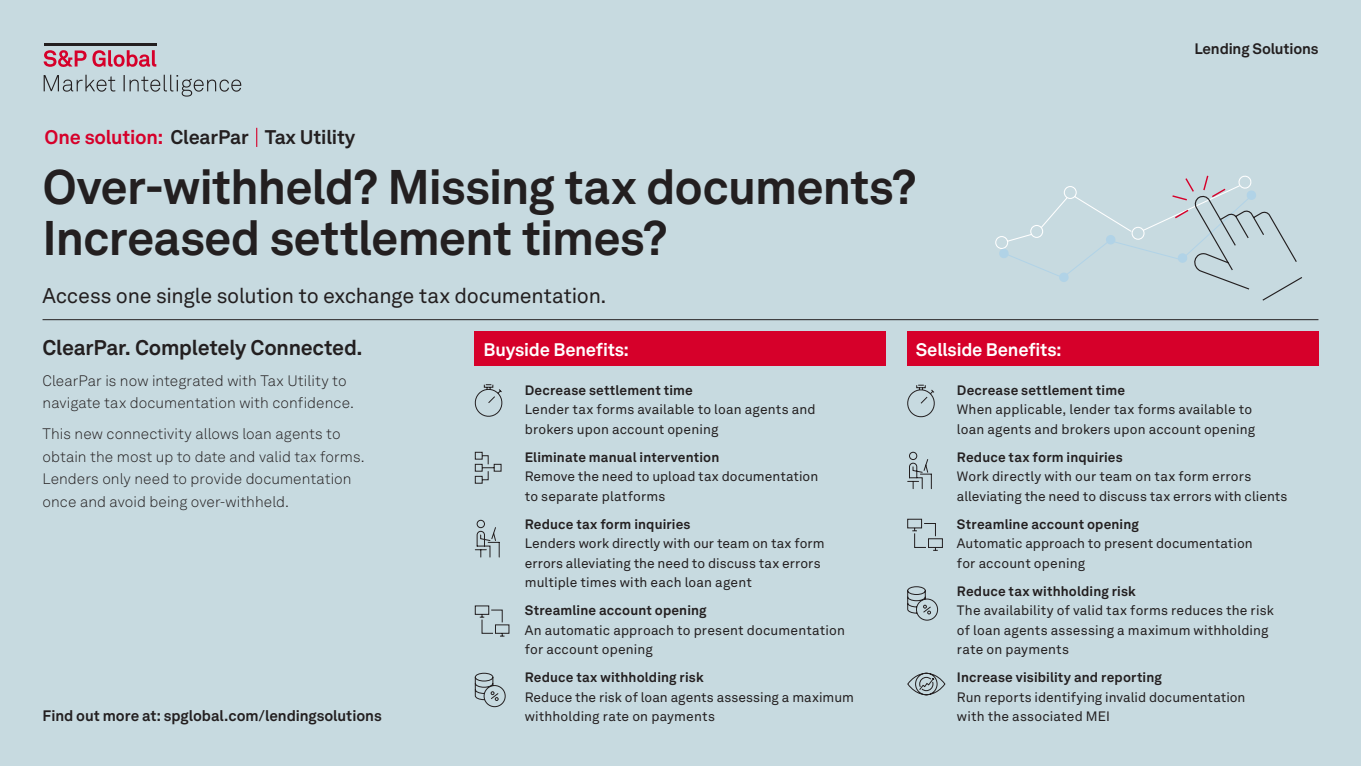
<style>
.page{position:relative;width:1361px;height:766px;background:#fff}
.page>*{position:absolute;margin:0;border:0;box-sizing:border-box;transform-origin:0 0}
._03_Headline{font:700 48px/51px "Akkurat LL";letter-spacing:-.015em;color:#231f20}
._06_Intro{font:21px "Akkurat LL";letter-spacing:-.015em;color:#231f20}
._01_Body_copy{font:700 21px "Akkurat LL";letter-spacing:-.015em;color:#231f20}
.headline_text{font:700 19.5px "Akkurat LL";letter-spacing:-.01em;color:#231f20}
.headline_text-2{font:700 18px "Akkurat LL";letter-spacing:-.01em;color:#fff}
._01_Body_copy-2{font:300 15px/22.5px "Akkurat LL";letter-spacing:.005em;color:#231f20}
.headline_text-3{font:700 15px "Akkurat LL";letter-spacing:-.005em;color:#231f20}
._01_Body_copy-3{font:13.5px/19.5px "Akkurat LL";letter-spacing:.01em;color:#231f20}
.s1{color:#d6002a}
.s2{font-weight:700}
</style>
<div class="page">
<div style="left:0;top:0;width:1361px;height:765px;background:#c7dae0"></div>
<svg style="left:44px;top:75px;width:197px;height:22px"></svg>
<svg style="left:44px;top:50px;width:112px;height:17px"></svg>
<hr style="left:44px;top:43px;width:112px;height:2px;background:#231f20">
<svg style="left:256px;top:128px;width:1px;height:19px"></svg>
<div style="left:475px;top:332px;width:411px;height:34px;background:#d6002a"></div>
<div style="left:907px;top:332px;width:411px;height:34px;background:#d6002a"></div>
<svg style="left:995px;top:175px;width:307px;height:126px"></svg>
<hr style="left:43px;top:319px;width:1275px;height:1px;background:#231f20">
<svg style="left:907px;top:518px;width:36px;height:33px"></svg>
<svg style="left:474px;top:384px;width:29px;height:33px"></svg>
<svg style="left:907px;top:384px;width:28px;height:34px"></svg>
<svg style="left:907px;top:672px;width:39px;height:23px"></svg>
<svg style="left:474px;top:519px;width:26px;height:38px"></svg>
<svg style="left:907px;top:586px;width:31px;height:34px"></svg>
<svg style="left:907px;top:451px;width:25px;height:38px"></svg>
<svg style="left:474px;top:605px;width:36px;height:31px"></svg>
<svg style="left:474px;top:672px;width:32px;height:35px"></svg>
<svg style="left:474px;top:451px;width:28px;height:33px"></svg>
<p class="headline_text-3" style="left:1194px;top:37px;width:126px">Lending Solutions</p>
<p class="headline_text" style="left:45px;top:122px;width:312px"><span class="s1">One solution:</span> ClearPar Tax Utility</p>
<p class="_03_Headline" style="left:43px;top:158px;width:876px">Over-withheld? Missing tax documents?<br>Increased settlement times?</p>
<p class="_06_Intro" style="left:43px;top:280px;width:565px">Access one single solution to exchange tax documentation.</p>
<p class="_01_Body_copy" style="left:43px;top:331px;width:322px">ClearPar. Completely Connected.</p>
<p class="_01_Body_copy-2" style="left:43px;top:369px;width:313px">ClearPar is now integrated with Tax Utility to navigate tax documentation with confidence.</p>
<p class="_01_Body_copy-2" style="left:43px;top:422px;width:324px">This new connectivity allows loan agents to obtain the most up to date and valid tax forms.<br>Lenders only need to provide documentation once and avoid being over-withheld.</p>
<p class="headline_text-2" style="left:483px;top:335px;width:147px">Buyside Benefits:</p>
<p class="headline_text-2" style="left:916px;top:335px;width:147px">Sellside Benefits:</p>
<p class="_01_Body_copy-3" style="left:525px;top:379px;width:292px"><span class="s2">Decrease settlement time<br></span>Lender tax forms available to loan agents and brokers upon account opening</p>
<p class="_01_Body_copy-3" style="left:525px;top:446px;width:295px"><span class="s2">Eliminate manual intervention<br></span>Remove the need to upload tax documentation to separate platforms</p>
<p class="_01_Body_copy-3" style="left:525px;top:513px;width:301px"><span class="s2">Reduce tax form inquiries<br></span>Lenders work directly with our team on tax form errors alleviating the need to discuss tax errors multiple times with each loan agent</p>
<p class="_01_Body_copy-3" style="left:525px;top:600px;width:322px"><span class="s2">Streamline account opening<br></span>An automatic approach to present documentation for account opening</p>
<p class="_01_Body_copy-3" style="left:525px;top:667px;width:331px"><span class="s2">Reduce tax withholding risk<br></span>Reduce the risk of loan agents assessing a maximum withholding rate on payments</p>
<p class="_01_Body_copy-3" style="left:957px;top:379px;width:300px"><span class="s2">Decrease settlement time<br></span>When applicable, lender tax forms available to loan agents and brokers upon account opening</p>
<p class="_01_Body_copy-3" style="left:957px;top:446px;width:332px"><span class="s2">Reduce tax form inquiries<br></span>Work directly with our team on tax form errors alleviating the need to discuss tax errors with clients</p>
<p class="_01_Body_copy-3" style="left:957px;top:513px;width:297px"><span class="s2">Streamline account opening<br></span>Automatic approach to present documentation for account opening</p>
<p class="_01_Body_copy-3" style="left:957px;top:580px;width:318px"><span class="s2">Reduce tax withholding risk<br></span>The availability of valid tax forms reduces the risk of loan agents assessing a maximum withholding rate on payments</p>
<p class="_01_Body_copy-3" style="left:957px;top:667px;width:290px"><span class="s2">Increase visibility and reporting<br></span>Run reports identifying invalid documentation with the associated MEI</p>
<p class="headline_text-3" style="left:43px;top:704px;width:340px">Find out more at: spglobal.com/lendingsolutions</p>
</div>
